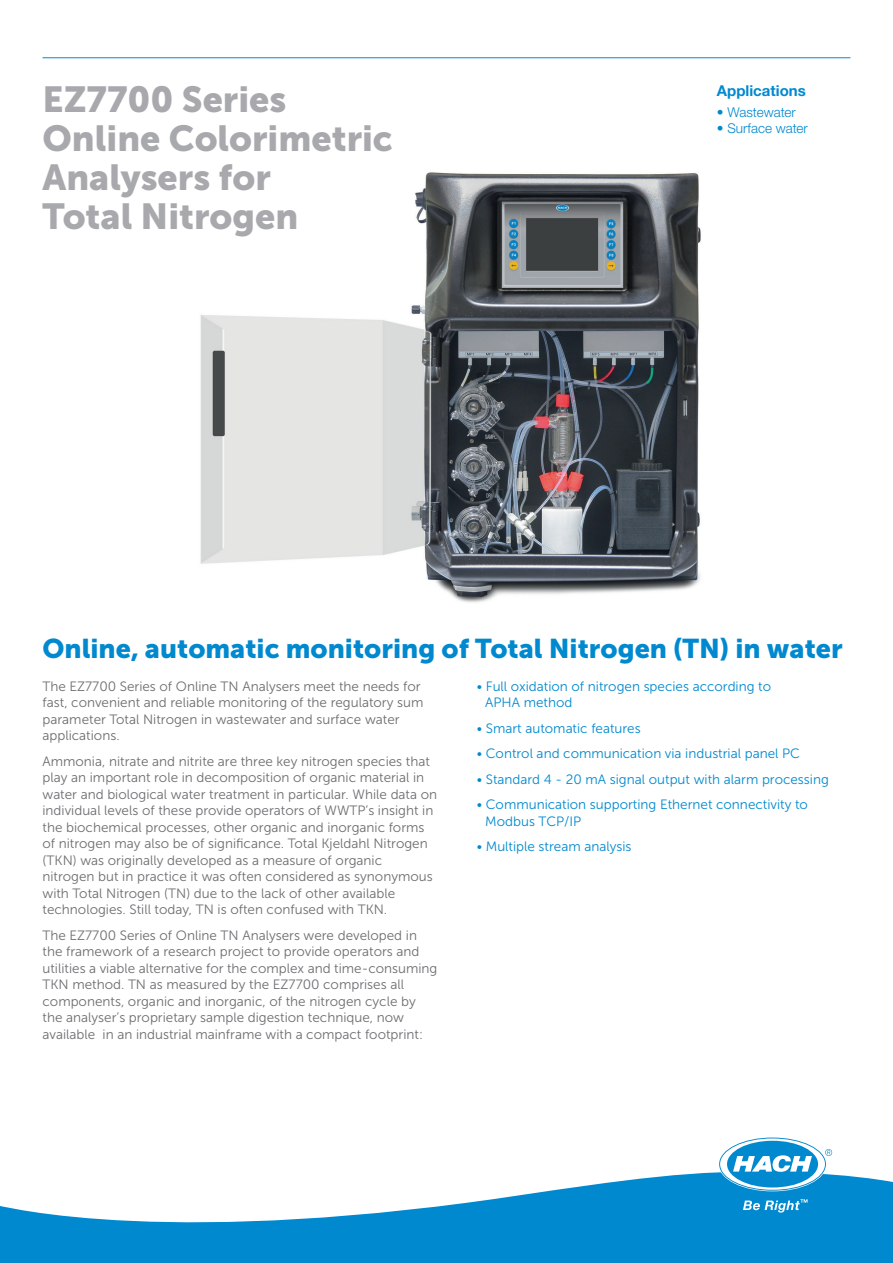
<style>
.page{position:relative;width:893px;height:1263px;background:#fff}
.page>*{position:absolute;margin:0;border:0;box-sizing:border-box;transform-origin:0 0}
.Head_1{font:36px/39px "Museo Sans 900";color:#a8a9ad}
.Head_2_USP{font:27px "Museo Sans 900";color:#0089cf}
.Head_3{font:700 15px "Helvetica Neue LTW1 G";color:#0089cf}
.Head_2_USP-2{font:13.5px/16.5px "Museo Sans 300";color:#6c6d70}
.Head_2_USP-3{font:13.5px/16.5px "Museo Sans 300";color:#0089cf}
.Text_1_Color{font:300 13.5px "Helvetica Neue LTW1 G";color:#0089cf}
</style>
<div class="page">
<hr style="left:43px;top:57px;width:807px;height:1px;background:#0089cf">
<svg style="left:0;top:1172px;width:893px;height:91px;fill:#0089cf"></svg>
<svg style="left:720px;top:1138px;width:112px;height:52px"></svg>
<svg style="left:743px;top:1199px;width:64px;height:13px"></svg>
<img style="left:200px;top:172px;width:501px;height:431px">
<p class="Head_1" style="left:43px;top:80px;width:352px">EZ7700 Series<br>Online Colorimetric<br>Analysers for<br>Total Nitrogen</p>
<p class="Head_3" style="left:717px;top:81px;width:90px">Applications</p>
<p class="Text_1_Color" style="left:717px;top:104px;width:80px">• Wastewater</p>
<p class="Text_1_Color" style="left:717px;top:120px;width:92px">• Surface water</p>
<p class="Head_2_USP" style="left:43px;top:633px;width:802px">Online, automatic monitoring of Total Nitrogen (TN) in water</p>
<p class="Head_2_USP-2" style="left:43px;top:678px;width:382px">The EZ7700 Series of Online TN Analysers meet the needs for fast, convenient and reliable monitoring of the regulatory sum parameter Total Nitrogen in wastewater and surface water applications.</p>
<p class="Head_2_USP-2" style="left:43px;top:753px;width:396px">Ammonia, nitrate and nitrite are three key nitrogen species that play an important role in decomposition of organic material in water and biological water treatment in particular. While data on individual levels of these provide operators of WWTP’s insight in the biochemical processes, other organic and inorganic forms of nitrogen may also be of significance. Total Kjeldahl Nitrogen (TKN) was originally developed as a measure of organic nitrogen but in practice it was often considered as synonymous with Total Nitrogen (TN) due to the lack of other available technologies. Still today, TN is often confused with TKN.</p>
<p class="Head_2_USP-2" style="left:43px;top:927px;width:396px">The EZ7700 Series of Online TN Analysers were developed in the framework of a research project to provide operators and utilities a viable alternative for the complex and time-consuming TKN method. TN as measured by the EZ7700 comprises all components, organic and inorganic, of the nitrogen cycle by the analyser’s proprietary sample digestion technique, now available in an industrial mainframe with a compact footprint:</p>
<p class="Head_2_USP-3" style="left:485px;top:678px;width:287px;text-indent:-9px">• Full oxidation of nitrogen species according to<br>APHA method</p>
<p class="Head_2_USP-3" style="left:477px;top:720px;width:165px">• Smart automatic features</p>
<p class="Head_2_USP-3" style="left:477px;top:745px;width:325px">• Control and communication via industrial panel PC</p>
<p class="Head_2_USP-3" style="left:477px;top:771px;width:354px">• Standard 4 - 20 mA signal output with alarm processing</p>
<p class="Head_2_USP-3" style="left:485px;top:796px;width:324px;text-indent:-9px">• Communication supporting Ethernet connectivity to<br>Modbus TCP/IP</p>
<p class="Head_2_USP-3" style="left:477px;top:839px;width:156px">• Multiple stream analysis</p>
</div>
